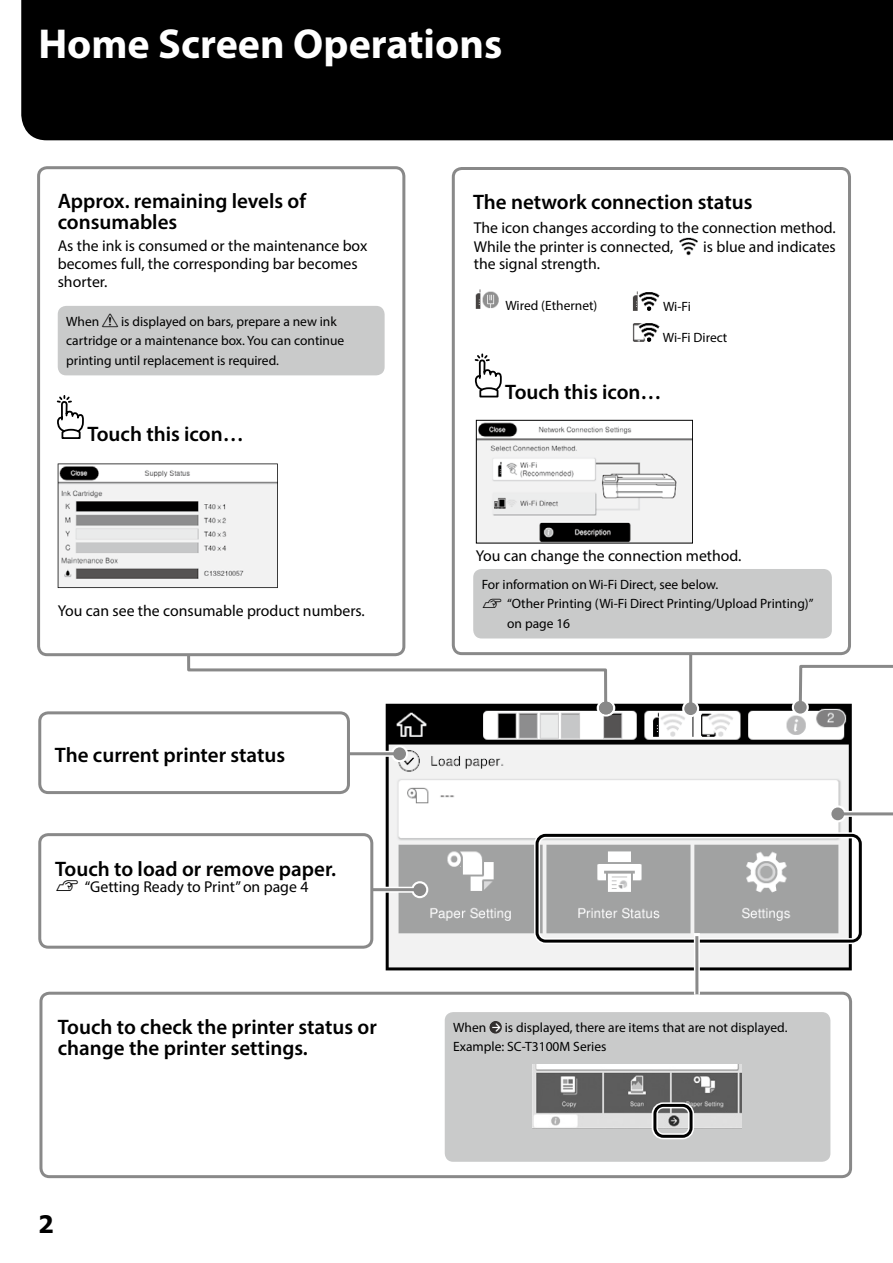
<style>
.page{position:relative;width:893px;height:1263px;background:#fff}
.page>*{position:absolute;margin:0;border:0;box-sizing:border-box;transform-origin:0 0}
.t1{font:700 42px "Myriad Pro";color:#fff}
.t2{font:700 24px "Tahoma";color:#000}
.t3{font:600 21px/21px "Myriad Pro";color:#000}
.t4{font:15.75px/18px "Myriad Pro";color:#000}
.t5{font:13.5px/19.5px "Myriad Pro";color:#000}
.s1{font-family:"JIC1 TP"}
.s2{font-family:"TP Publication Group Icons 4 AAA"}
</style>
<div class="page">
<div style="left:21px;top:0;width:872px;height:140px;background:#000"></div>
<svg style="left:386px;top:704px;width:466px;height:266px"></svg>
<div style="left:534px;top:832px;width:329px;height:112px;border:6px solid #fff;border-radius:9px"></div>
<div style="left:536px;top:834px;width:326px;height:108px;border:3px solid #000;border-radius:9px"></div>
<svg style="left:597px;top:699px;width:18px;height:17px"></svg>
<svg style="left:182px;top:627px;width:430px;height:86px"></svg>
<div style="left:599px;top:702px;width:14px;height:12px;background:#898989;border-radius:50%"></div>
<div style="left:39px;top:168px;width:365px;height:487px;background:#fff;border-radius:9px"></div>
<div style="left:37px;top:166px;width:368px;height:490px;border:3px solid #898989;border-radius:9px"></div>
<div style="left:58px;top:306px;width:327px;height:69px;background:#c9caca;border-radius:9px"></div>
<svg style="left:57px;top:395px;width:27px;height:44px"></svg>
<div style="left:391px;top:745px;width:17px;height:17px;background:#fff;border-radius:50%"></div>
<div style="left:340px;top:751px;width:58px;height:6px;background:#e0e0e0"></div>
<hr style="left:341px;top:752px;width:58px;height:3px;background:#898989">
<div style="left:393px;top:747px;width:13px;height:13px;background:#898989;border-radius:50%"></div>
<div style="left:829px;top:805px;width:17px;height:17px;background:#fff;border-radius:50%"></div>
<div style="left:839px;top:811px;width:54px;height:6px;background:#ccc"></div>
<hr style="left:838px;top:812px;width:55px;height:3px;background:#898989">
<div style="left:831px;top:807px;width:13px;height:13px;background:#898989;border-radius:50%"></div>
<svg style="left:411px;top:881px;width:17px;height:17px"></svg>
<div style="left:360px;top:887px;width:58px;height:6px;background:#eaeaea"></div>
<hr style="left:362px;top:888px;width:57px;height:3px;background:#898989">
<div style="left:413px;top:883px;width:13px;height:13px;background:#898989;border-radius:50%"></div>
<div style="left:682px;top:700px;width:17px;height:17px;background:#fff;border-radius:50%"></div>
<div style="left:688px;top:649px;width:6px;height:58px;background:#e7e7e7"></div>
<hr style="left:689px;top:650px;width:3px;height:58px;background:#898989">
<div style="left:684px;top:702px;width:13px;height:13px;background:#898989;border-radius:50%"></div>
<div style="left:40px;top:713px;width:308px;height:79px;background:#fff;border-radius:9px"></div>
<div style="left:38px;top:711px;width:312px;height:83px;border:3px solid #898989;border-radius:9px"></div>
<div style="left:40px;top:835px;width:332px;height:112px;background:#fff;border-radius:9px"></div>
<div style="left:38px;top:833px;width:335px;height:116px;border:3px solid #898989;border-radius:9px"></div>
<div style="left:453px;top:168px;width:396px;height:486px;background:#fff;border-radius:9px"></div>
<div style="left:452px;top:167px;width:399px;height:488px;border:3px solid #898989;border-radius:9px"></div>
<img style="left:679px;top:238px;width:18px;height:18px">
<img style="left:632px;top:291px;width:28px;height:20px">
<img style="left:475px;top:289px;width:24px;height:20px">
<img style="left:632px;top:323px;width:28px;height:19px">
<svg style="left:792px;top:699px;width:17px;height:17px"></svg>
<svg style="left:794px;top:332px;width:99px;height:381px"></svg>
<div style="left:794px;top:701px;width:13px;height:12px;background:#898989;border-radius:50%"></div>
<div style="left:39px;top:992px;width:813px;height:186px;border:3px solid #898989;border-radius:9px"></div>
<div style="left:445px;top:1012px;width:385px;height:150px;background:#c9caca;border-radius:9px"></div>
<svg style="left:489px;top:1021px;width:13px;height:12px"></svg>
<img style="left:533px;top:1065px;width:208px;height:63px">
<div style="left:652px;top:1102px;width:42px;height:37px;border:6px solid #fff;border-radius:9px"></div>
<div style="left:653px;top:1104px;width:40px;height:34px;border:3px solid #000;border-radius:9px"></div>
<div style="left:473px;top:569px;width:359px;height:69px;background:#c9caca;border-radius:9px"></div>
<svg style="left:475px;top:353px;width:27px;height:44px"></svg>
<svg style="left:691px;top:930px;width:12px;height:66px"></svg>
<svg style="left:58px;top:463px;width:220px;height:125px"></svg>
<img style="left:478px;top:422px;width:213px;height:119px">
<div style="left:476px;top:420px;width:217px;height:123px;border:1px solid #000"></div>
<h1 class="t1" style="left:38px;top:17px;width:465px">Home Screen Operations</h1>
<h3 class="t3" style="left:58px;top:189px;width:250px">Approx. remaining levels of consumables</h3>
<p class="t4" style="left:58px;top:237px;width:311px">As the ink is consumed or the maintenance box becomes full, the corresponding bar becomes shorter.</p>
<p class="t5" style="left:66px;top:311px;width:280px">When <span class="s1">a</span> is displayed on bars, prepare a new ink cartridge or a maintenance box. You can continue printing until replacement is required.</p>
<h3 class="t3" style="left:87px;top:423px;width:158px">Touch this icon…</h3>
<p class="t4" style="left:58px;top:602px;width:309px">You can see the consumable product numbers.</p>
<h3 class="t3" style="left:55px;top:744px;width:232px">The current printer status</h3>
<h3 class="t3" style="left:55px;top:857px;width:282px">Touch to load or remove paper.</h3>
<p class="t4" style="left:55px;top:877px;width:255px"><span class="s2">U</span> “Getting Ready to Print” on page 4</p>
<h3 class="t3" style="left:473px;top:191px;width:281px">The network connection status</h3>
<p class="t4" style="left:474px;top:218px;width:363px;line-height:19px">The icon changes according to the connection method.<br>While the printer is connected,</p>
<p class="t4" style="left:703px;top:237px;width:134px">is blue and indicates</p>
<p class="t4" style="left:474px;top:254px;width:128px">the signal strength.</p>
<p class="t5" style="left:505px;top:296px;width:94px">Wired (Ethernet)</p>
<p class="t5" style="left:663px;top:296px;width:29px">Wi-Fi</p>
<p class="t5" style="left:663px;top:327px;width:66px">Wi-Fi Direct</p>
<h3 class="t3" style="left:505px;top:381px;width:158px">Touch this icon…</h3>
<p class="t4" style="left:476px;top:546px;width:267px">You can change the connection method.</p>
<p class="t5" style="left:482px;top:574px;width:238px">For information on Wi-Fi Direct, see below.</p>
<p class="t5" style="left:482px;top:594px;width:333px"><span class="s2">U</span> “Other Printing (Wi-Fi Direct Printing/Upload Printing)”</p>
<p class="t5" style="left:507px;top:613px;width:64px">on page 16</p>
<h3 class="t3" style="left:58px;top:1016px;width:321px">Touch to check the printer status or change the printer settings.</h3>
<p class="t5" style="left:453px;top:1017px;width:35px">When</p>
<p class="t5" style="left:453px;top:1017px;width:336px;text-indent:51px">is displayed, there are items that are not displayed.<br>Example: SC-T3100M Series</p>
<h2 class="t2" style="left:38px;top:1207px;width:17px">2</h2>
</div>
